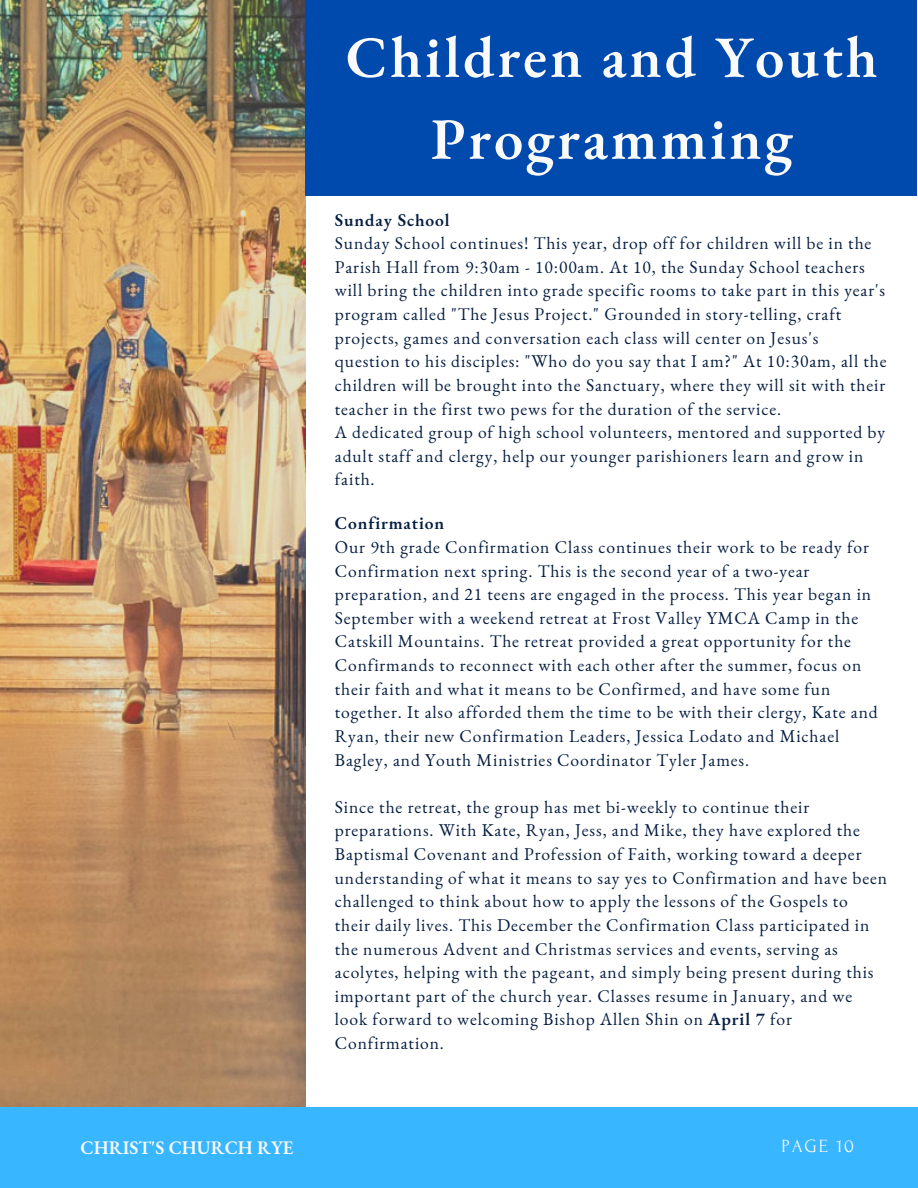
<style>
.page{position:relative;width:918px;height:1188px;background:#fff}
.page>*{position:absolute;margin:0;border:0;box-sizing:border-box;transform-origin:0 0}
.t1{font:600 58.65px/81.9px "EB Garamond";letter-spacing:.05em;color:#fafafa;text-align:center}
.t2{font:600 18.75px "EB Garamond";color:#fafafa}
.t3{font:18.6px "Forum";letter-spacing:.1em;color:#fafafa}
.t4{font:17.55px/23.7px "EB Garamond";letter-spacing:.05em;color:#051d40}
.t5{font:600 17.55px "EB Garamond";letter-spacing:.05em;color:#051d40}
.s1{font-weight:600}
</style>
<div class="page">
<img style="left:0;top:0;width:305px;height:1107px">
<div style="left:305px;top:0;width:612px;height:196px;background:#004aad"></div>
<div style="left:0;top:1107px;width:918px;height:81px;background:#38b6ff"></div>
<h1 class="t1" style="left:346px;top:15px;width:533px">Children and Youth<br>Programming</h1>
<p class="t5" style="left:335px;top:208px;width:116px">Sunday School</p>
<p class="t4" style="left:335px;top:231px;width:553px">Sunday School continues! This year, drop off for children will be in the Parish Hall from 9:30am - 10:00am. At 10, the Sunday School teachers will bring the children into grade specific rooms to take part in this year's program called "The Jesus Project." Grounded in story-telling, craft projects, games and conversation each class will center on Jesus's question to his disciples: "Who do you say that I am?" At 10:30am, all the children will be brought into the Sanctuary, where they will sit with their teacher in the first two pews for the duration of the service.<br>A dedicated group of high school volunteers, mentored and supported by adult staff and clergy, help our younger parishioners learn and grow in faith.</p>
<p class="t5" style="left:335px;top:512px;width:111px">Confirmation</p>
<p class="t4" style="left:335px;top:535px;width:544px">Our 9th grade Confirmation Class continues their work to be ready for Confirmation next spring. This is the second year of a two-year preparation, and 21 teens are engaged in the process. This year began in September with a weekend retreat at Frost Valley YMCA Camp in the Catskill Mountains. The retreat provided a great opportunity for the Confirmands to reconnect with each other after the summer, focus on their faith and what it means to be Confirmed, and have some fun together. It also afforded them the time to be with their clergy, Kate and Ryan, their new Confirmation Leaders, Jessica Lodato and Michael Bagley, and Youth Ministries Coordinator Tyler James.</p>
<p class="t4" style="left:335px;top:795px;width:554px">Since the retreat, the group has met bi-weekly to continue their preparations. With Kate, Ryan, Jess, and Mike, they have explored the Baptismal Covenant and Profession of Faith, working toward a deeper understanding of what it means to say yes to Confirmation and have been challenged to think about how to apply the lessons of the Gospels to their daily lives. This December the Confirmation Class participated in the numerous Advent and Christmas services and events, serving as acolytes, helping with the pageant, and simply being present during this important part of the church year. Classes resume in January, and we look forward to welcoming Bishop Allen Shin on <span class="s1">April 7</span> for Confirmation.</p>
<p class="t2" style="left:81px;top:1135px;width:214px">CHRIST'S CHURCH RYE</p>
<p class="t3" style="left:781px;top:1136px;width:74px">PAGE 10</p>
</div>
